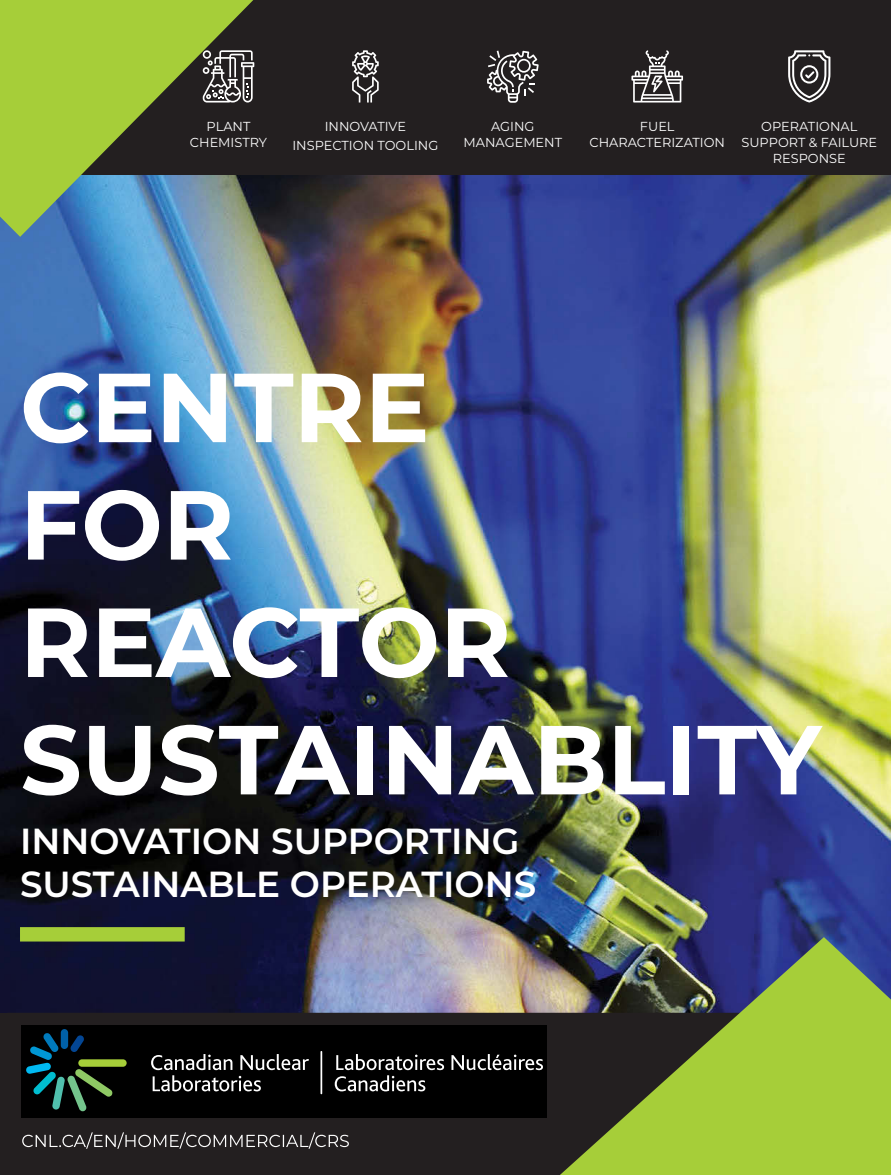
<style>
.page{position:relative;width:891px;height:1175px;background:#fff}
.page>*{position:absolute;margin:0;border:0;box-sizing:border-box;transform-origin:0 0}
.t1{font:700 97.8px/117.3px "Montserrat";color:#fff}
.t2{font:600 36.15px/43.5px "Montserrat";color:#fff}
.t3{font:13.05px/15.6px "Montserrat";color:#fff;text-align:center}
</style>
<div class="page">
<img style="left:0;top:174px;width:891px;height:839px">
<div style="left:7px;top:1012px;width:553px;height:162px;background:#231f20"></div>
<svg style="left:560px;top:937px;width:331px;height:237px;background:#758c3e"></svg>
<div style="left:0;top:0;width:891px;height:174px;background:#231f20"></div>
<svg style="left:0;top:0;width:253px;height:237px;fill:#a6ce39"></svg>
<div style="left:21px;top:1025px;width:526px;height:92px;background:#000"></div>
<div style="left:61px;top:1029px;width:7px;height:20px;background:#0060a7;border-radius:4px"></div>
<div style="left:78px;top:1059px;width:49px;height:7px;background:#a6ce39;border-radius:4px"></div>
<svg style="left:26px;top:1032px;width:87px;height:79px"></svg>
<svg style="left:151px;top:1054px;width:158px;height:37px"></svg>
<svg style="left:451px;top:1054px;width:92px;height:16px"></svg>
<svg style="left:335px;top:1054px;width:109px;height:37px"></svg>
<hr style="left:321px;top:1051px;width:1px;height:43px;background:#fff">
<svg style="left:22px;top:1132px;width:327px;height:16px;background:#4b4849"></svg>
<div style="left:20px;top:927px;width:165px;height:14px;background:#a6ce39"></div>
<svg style="left:203px;top:50px;width:51px;height:52px"></svg>
<svg style="left:352px;top:50px;width:27px;height:52px"></svg>
<svg style="left:487px;top:51px;width:52px;height:52px"></svg>
<svg style="left:631px;top:50px;width:52px;height:52px"></svg>
<svg style="left:788px;top:50px;width:42px;height:52px"></svg>
<p class="t3" style="left:190px;top:118px;width:79px">PLANT<br>CHEMISTRY</p>
<p class="t3" style="left:292px;top:117px;width:148px;line-height:19.2px">INNOVATIVE<br>INSPECTION TOOLING</p>
<p class="t3" style="left:464px;top:118px;width:100px">AGING<br>MANAGEMENT</p>
<p class="t3" style="left:589px;top:118px;width:137px">FUEL<br>CHARACTERIZATION</p>
<p class="t3" style="left:741px;top:118px;width:137px">OPERATIONAL<br>SUPPORT &amp; FAILURE<br>RESPONSE</p>
<p class="t1" style="left:20px;top:344px;width:803px">CENTRE<br>FOR<br>REACTOR<br>SUSTAINABLITY</p>
<p class="t2" style="left:20px;top:817px;width:518px">INNOVATION SUPPORTING<br>SUSTAINABLE OPERATIONS</p>
</div>
